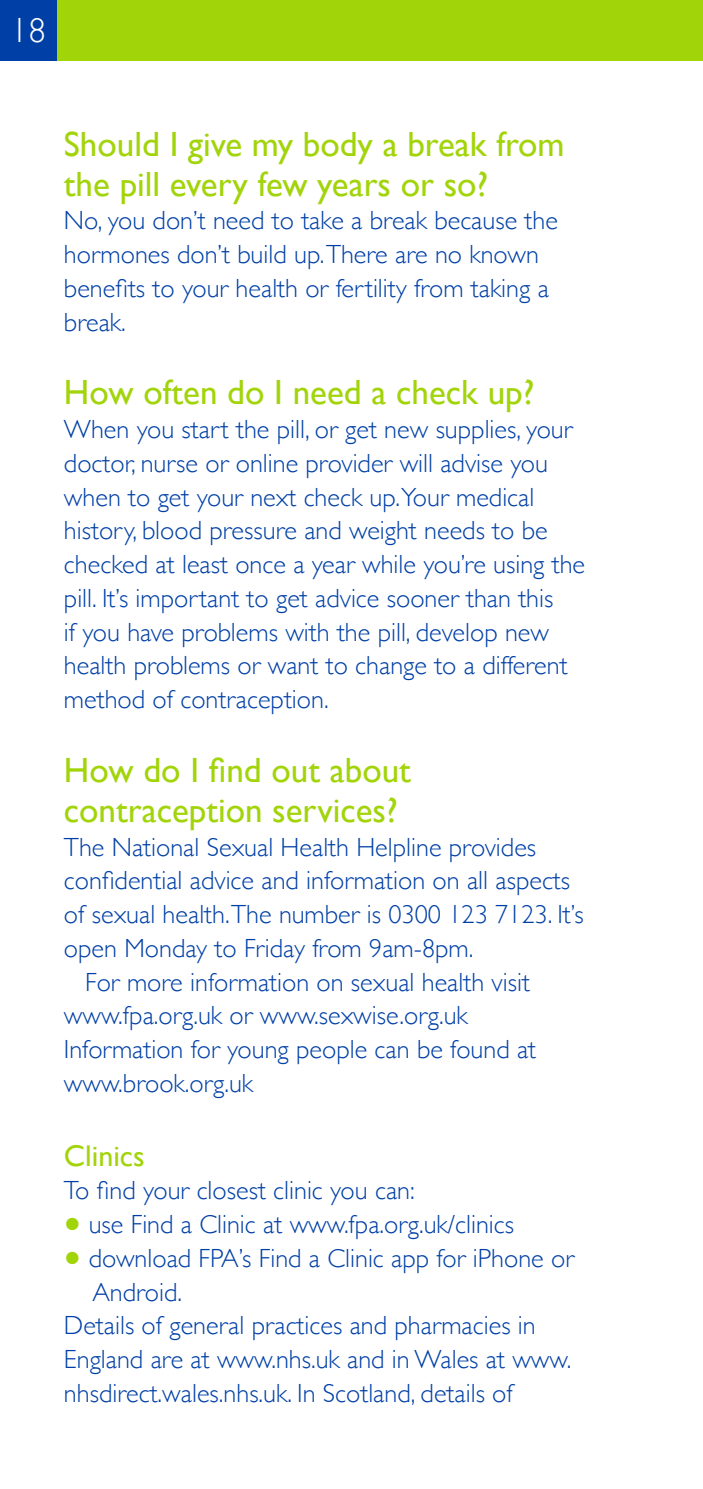
<style>
.page{position:relative;width:703px;height:1489px;background:#fff}
.page>*{position:absolute;margin:0;border:0;box-sizing:border-box;transform-origin:0 0}
.t1{font:35px/40px "Gill Sans";color:#a2d40a}
.t2{font:300 35px "Gill Sans";color:#fff}
.t3{font:30px "Gill Sans";color:#a2d40a}
.t4{font:300 26.25px/33.8px "Gill Sans";color:#0040a6}
.s1{font-family:"European Pi Three";font-weight:400;color:#a2d40a}
</style>
<div class="page">
<div style="left:0;top:0;width:57px;height:61px;background:#0040a6"></div>
<div style="left:57px;top:0;width:645px;height:61px;background:#a2d40a"></div>
<hr style="left:702px;top:0;width:1px;height:61px;background:#a2d40a">
<h1 class="t2" style="left:11px;top:3px;width:36px">18</h1>
<h1 class="t1" style="left:64px;top:123px;width:501px">Should I give my body a break from the pill every few years or so?</h1>
<p class="t4" style="left:64px;top:203px;width:495px">No, you don’t need to take a break because the hormones don’t build up.There are no known benefits to your health or fertility from taking a break.</p>
<h1 class="t1" style="left:64px;top:372px;width:471px">How often do I need a check up?</h1>
<p class="t4" style="left:64px;top:411px;width:522px">When you start the pill, or get new supplies, your doctor, nurse or online provider will advise you when to get your next check up.Your medical history, blood pressure and weight needs to be checked at least once a year while you’re using the pill. It’s important to get advice sooner than this<br>if you have problems with the pill, develop new health problems or want to change to a different method of contraception.</p>
<h1 class="t1" style="left:64px;top:750px;width:348px">How do I find out about contraception services?</h1>
<p class="t4" style="left:64px;top:829px;width:473px">The National Sexual Health Helpline provides</p>
<p class="t4" style="left:64px;top:863px;width:507px">confidential advice and information on all aspects</p>
<p class="t4" style="left:64px;top:896px;width:521px">of sexual health.The number is 0300 123 7123. It’s</p>
<p class="t4" style="left:64px;top:930px;width:411px">open Monday to Friday from 9am-8pm.</p>
<p class="t4" style="left:85px;top:964px;width:446px">For more information on sexual health visit</p>
<p class="t4" style="left:64px;top:998px;width:405px">www.fpa.org.uk or www.sexwise.org.uk</p>
<p class="t4" style="left:64px;top:1031px;width:473px">Information for young people can be found at</p>
<p class="t4" style="left:64px;top:1065px;width:190px">www.brook.org.uk</p>
<p class="t3" style="left:64px;top:1138px;width:82px">Clinics</p>
<p class="t4" style="left:64px;top:1173px;width:352px">To find your closest clinic you can:</p>
<p class="t4" style="left:64px;top:1206px;width:451px"><span class="s1">O</span> use Find a Clinic at www.fpa.org.uk/clinics</p>
<p class="t4" style="left:64px;top:1240px;width:511px"><span class="s1">O</span> download FPA’s Find a Clinic app for iPhone or</p>
<p class="t4" style="left:92px;top:1274px;width:91px">Android.</p>
<p class="t4" style="left:64px;top:1308px;width:473px">Details of general practices and pharmacies in</p>
<p class="t4" style="left:64px;top:1341px;width:508px">England are at www.nhs.uk and in Wales at www.</p>
<p class="t4" style="left:64px;top:1375px;width:450px">nhsdirect.wales.nhs.uk. In Scotland, details of</p>
</div>
